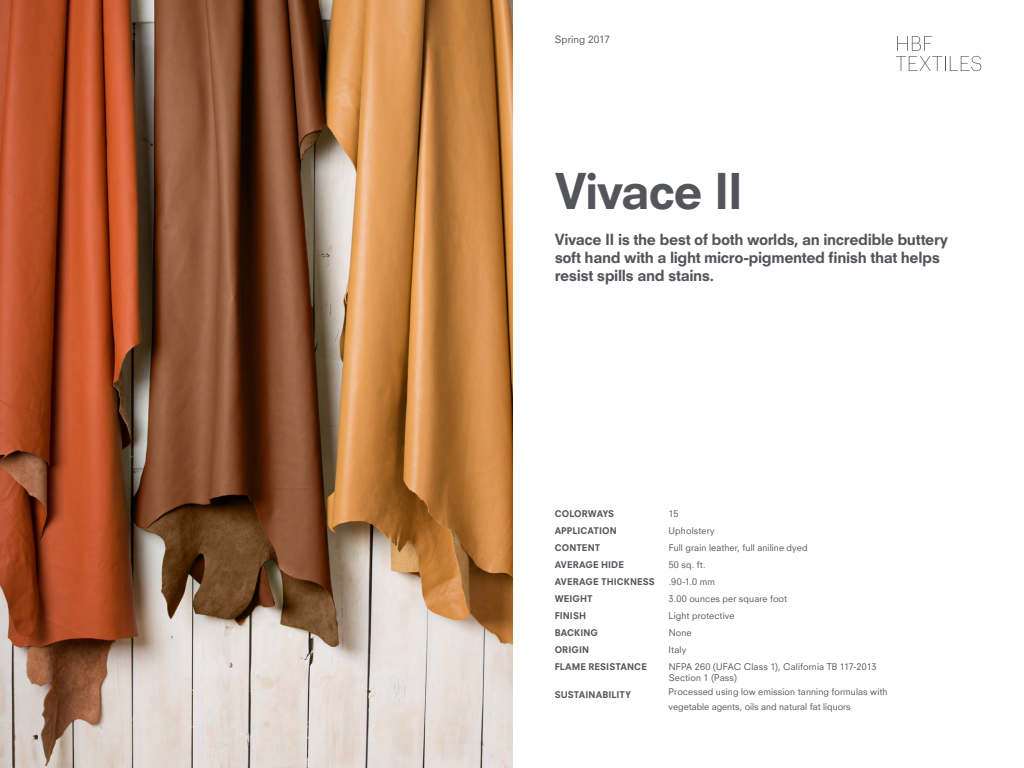
<style>
.page{position:relative;width:1024px;height:768px;background:#fff}
.page>*{position:absolute;margin:0;border:0;box-sizing:border-box;transform-origin:0 0}
.Main_Header{font:800 48px "Neuzeit S";letter-spacing:-.035em;color:#54555a}
.Main_Header-2{font:800 15px/18px "Neuzeit S";letter-spacing:-.03em;color:#54555a}
.Main_Header-3{font:10px "Neuzeit SLT";letter-spacing:.01em;color:#54555a}
.Main_Header-4{font:9px/14.9px "Neuzeit SLT";letter-spacing:.015em;color:#54555a}
.Main_Header-5{font:800 9px "Neuzeit S";letter-spacing:.01em;color:#54555a}
</style>
<div class="page">
<img style="left:0;top:0;width:513px;height:768px">
<svg style="left:896px;top:36px;width:85px;height:35px"></svg>
<p class="Main_Header-3" style="left:555px;top:33px;width:57px">Spring 2017</p>
<p class="Main_Header" style="left:555px;top:162px;width:190px">Vivace II</p>
<p class="Main_Header-2" style="left:555px;top:231px;width:395px">Vivace II is the best of both worlds, an incredible buttery soft hand with a light micro-pigmented finish that helps resist spills and stains.</p>
<p class="Main_Header-5" style="left:555px;top:508px;width:61px">COLORWAYS</p>
<p class="Main_Header-4" style="left:669px;top:506px;width:11px">15</p>
<p class="Main_Header-5" style="left:555px;top:525px;width:64px">APPLICATION</p>
<p class="Main_Header-4" style="left:669px;top:523px;width:48px">Upholstery</p>
<p class="Main_Header-5" style="left:555px;top:542px;width:47px">CONTENT</p>
<p class="Main_Header-4" style="left:669px;top:540px;width:140px">Full grain leather, full aniline dyed</p>
<p class="Main_Header-5" style="left:555px;top:559px;width:71px">AVERAGE HIDE</p>
<p class="Main_Header-4" style="left:669px;top:557px;width:38px">50 sq. ft.</p>
<p class="Main_Header-5" style="left:555px;top:576px;width:102px">AVERAGE THICKNESS</p>
<p class="Main_Header-4" style="left:669px;top:574px;width:48px">.90-1.0 mm</p>
<p class="Main_Header-5" style="left:555px;top:593px;width:40px">WEIGHT</p>
<p class="Main_Header-4" style="left:669px;top:591px;width:120px">3.00 ounces per square foot</p>
<p class="Main_Header-5" style="left:555px;top:610px;width:33px">FINISH</p>
<p class="Main_Header-4" style="left:669px;top:608px;width:67px">Light protective</p>
<p class="Main_Header-5" style="left:555px;top:627px;width:45px">BACKING</p>
<p class="Main_Header-4" style="left:669px;top:625px;width:24px">None</p>
<p class="Main_Header-5" style="left:555px;top:644px;width:36px">ORIGIN</p>
<p class="Main_Header-4" style="left:669px;top:642px;width:19px">Italy</p>
<p class="Main_Header-5" style="left:555px;top:661px;width:94px">FLAME RESISTANCE</p>
<p class="Main_Header-4" style="left:669px;top:659px;width:209px">NFPA 260 (UFAC Class 1), California TB 117-2013</p>
<p class="Main_Header-5" style="left:555px;top:689px;width:78px">SUSTAINABILITY</p>
<p class="Main_Header-4" style="left:669px;top:670px;width:221px">Section 1 (Pass)<br>Processed using low emission tanning formulas with vegetable agents, oils and natural fat liquors</p>
</div>
